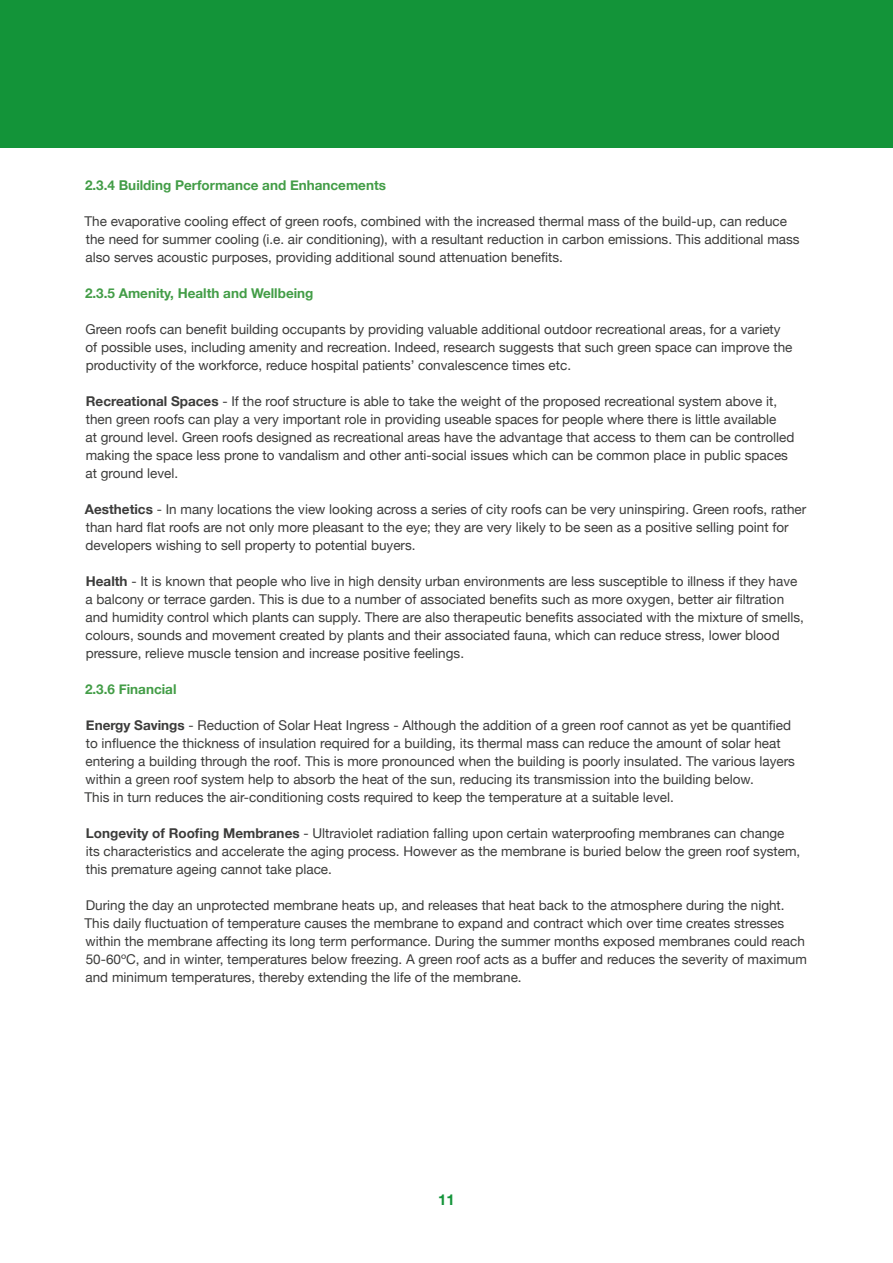
<style>
.page{position:relative;width:893px;height:1263px;background:#fff}
.page>*{position:absolute;margin:0;border:0;box-sizing:border-box;transform-origin:0 0}
.t1{font:700 15px "Helvetica Neue";color:#139439}
.t2{font:13.5px/18px "Helvetica Neue";color:#3c3c3b}
.t3{font:700 13.5px "Helvetica Neue";color:#439d47}
.s1{font-weight:700}
</style>
<div class="page">
<div style="left:0;top:0;width:893px;height:148px;background:#139439"></div>
<p class="t3" style="left:85px;top:174px;width:302px">2.3.4 Building Performance and Enhancements</p>
<p class="t2" style="left:84px;top:213px;width:717px">The evaporative cooling effect of green roofs, combined with the increased thermal mass of the build-up, can reduce the need for summer cooling (i.e. air conditioning), with a resultant reduction in carbon emissions. This additional mass also serves acoustic purposes, providing additional sound attenuation benefits.</p>
<p class="t3" style="left:85px;top:282px;width:230px">2.3.5 Amenity, Health and Wellbeing</p>
<p class="t2" style="left:85px;top:321px;width:709px">Green roofs can benefit building occupants by providing valuable additional outdoor recreational areas, for a variety of possible uses, including amenity and recreation. Indeed, research suggests that such green space can improve the productivity of the workforce, reduce hospital patients’ convalescence times etc.</p>
<p class="t2" style="left:86px;top:393px;width:710px"><span class="s1">Recreational Spaces</span> - If the roof structure is able to take the weight of the proposed recreational system above it, then green roofs can play a very important role in providing useable spaces for people where there is little available<br>at ground level. Green roofs designed as recreational areas have the advantage that access to them can be controlled making the space less prone to vandalism and other anti-social issues which can be common place in public spaces at ground level.</p>
<p class="t2" style="left:85px;top:501px;width:723px"><span class="s1">Aesthetics</span> - In many locations the view looking across a series of city roofs can be very uninspiring. Green roofs, rather than hard flat roofs are not only more pleasant to the eye; they are very likely to be seen as a positive selling point for developers wishing to sell property to potential buyers.</p>
<p class="t2" style="left:86px;top:573px;width:720px"><span class="s1">Health</span> - It is known that people who live in high density urban environments are less susceptible to illness if they have a balcony or terrace garden. This is due to a number of associated benefits such as more oxygen, better air filtration and humidity control which plants can supply. There are also therapeutic benefits associated with the mixture of smells, colours, sounds and movement created by plants and their associated fauna, which can reduce stress, lower blood pressure, relieve muscle tension and increase positive feelings.</p>
<p class="t3" style="left:85px;top:678px;width:93px">2.3.6 Financial</p>
<p class="t2" style="left:84px;top:717px;width:712px"><span class="s1">Energy Savings</span> - Reduction of Solar Heat Ingress - Although the addition of a green roof cannot as yet be quantified to influence the thickness of insulation required for a building, its thermal mass can reduce the amount of solar heat entering a building through the roof. This is more pronounced when the building is poorly insulated. The various layers within a green roof system help to absorb the heat of the sun, reducing its transmission into the building below.<br>This in turn reduces the air-conditioning costs required to keep the temperature at a suitable level.</p>
<p class="t2" style="left:86px;top:825px;width:716px"><span class="s1">Longevity of Roofing Membranes</span> - Ultraviolet radiation falling upon certain waterproofing membranes can change its characteristics and accelerate the aging process. However as the membrane is buried below the green roof system, this premature ageing cannot take place.</p>
<p class="t2" style="left:84px;top:897px;width:724px">During the day an unprotected membrane heats up, and releases that heat back to the atmosphere during the night.<br>This daily fluctuation of temperature causes the membrane to expand and contract which over time creates stresses within the membrane affecting its long term performance. During the summer months exposed membranes could reach 50-60ºC, and in winter, temperatures below freezing. A green roof acts as a buffer and reduces the severity of maximum and minimum temperatures, thereby extending the life of the membrane.</p>
<p class="t1" style="left:438px;top:1188px;width:18px">11</p>
</div>
